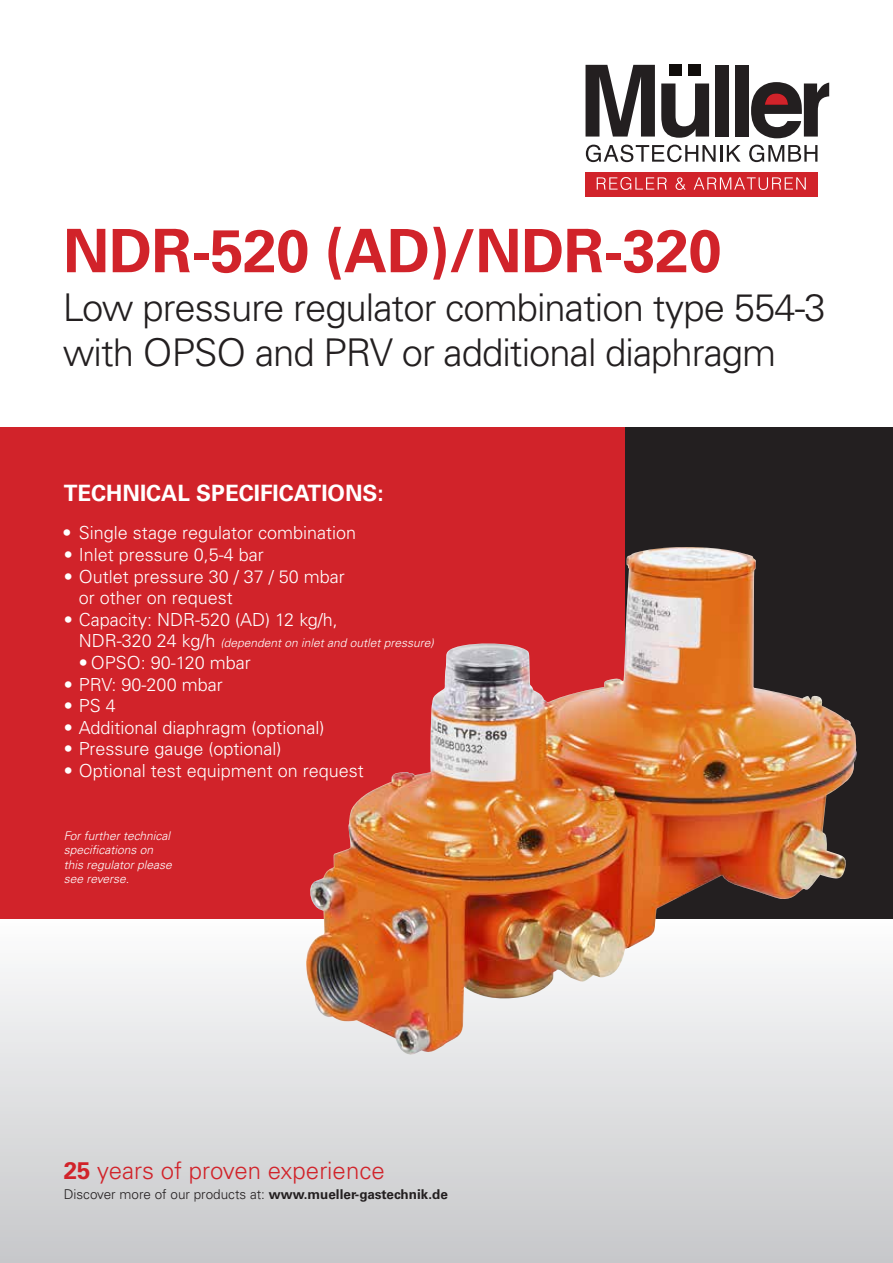
<style>
.page{position:relative;width:893px;height:1263px;background:#fff}
.page>*{position:absolute;margin:0;border:0;box-sizing:border-box;transform-origin:0 0}
.t1{font:700 60px "Univers LT Std";letter-spacing:-.01em;color:#d1232a}
.t2{font:300 38.25px/45px "Univers LT Std";letter-spacing:-.025em;color:#231f20}
.t3{font:300 24px "Univers LT Std";color:#d1232a}
.t4{font:700 22.5px "Univers LT Std";color:#fff}
.t5{font:300 18px/21.6px "Univers LT Std";color:#fff}
.t6{font:300 13.5px "Univers LT Std";color:#231f20}
.t7{font:italic 300 12px/14.4px "Univers LT Std";color:#fff}
.s1{font-weight:700}
.s2{font-style:normal;font-size:18px}
</style>
<div class="page">
<div style="left:0;top:915px;width:893px;height:348px;background:linear-gradient(to bottom,#fdfdfe,#c6c7c9)"></div>
<div style="left:0;top:427px;width:625px;height:491px;background:#d1232a"></div>
<img style="left:625px;top:427px;width:268px;height:491px">
<img style="left:306px;top:547px;width:380px;height:507px">
<svg style="left:585px;top:65px;width:70px;height:72px"></svg>
<div style="left:669px;top:64px;width:13px;height:11px;background:#100d0b"></div>
<div style="left:689px;top:64px;width:12px;height:11px;background:#100d0b"></div>
<svg style="left:661px;top:84px;width:48px;height:54px"></svg>
<div style="left:715px;top:65px;width:14px;height:72px;background:#231f20"></div>
<div style="left:735px;top:65px;width:14px;height:72px;background:#231f20"></div>
<svg style="left:751px;top:82px;width:78px;height:56px"></svg>
<div style="left:585px;top:172px;width:233px;height:24px;background:#d1232a"></div>
<svg style="left:597px;top:177px;width:70px;height:13px"></svg>
<svg style="left:675px;top:177px;width:11px;height:13px"></svg>
<svg style="left:694px;top:177px;width:112px;height:13px"></svg>
<svg style="left:586px;top:145px;width:130px;height:17px"></svg>
<hr style="left:720px;top:145px;width:3px;height:17px;background:#231f20">
<svg style="left:727px;top:145px;width:14px;height:17px"></svg>
<svg style="left:749px;top:145px;width:68px;height:17px"></svg>
<h1 class="t1" style="left:63px;top:216px;width:660px">NDR-520 (AD)/NDR-320</h1>
<h2 class="t2" style="left:63px;top:285px;width:764px">Low pressure regulator combination type 554-3 with OPSO and PRV or additional diaphragm</h2>
<p class="t4" style="left:64px;top:480px;width:322px">TECHNICAL SPECIFICATIONS:</p>
<p class="t5" style="left:64px;top:522px;width:294px"><span class="s1">•</span> Single stage regulator combination</p>
<p class="t5" style="left:64px;top:544px;width:202px">• Inlet pressure 0,5-4 bar</p>
<p class="t5" style="left:79px;top:565px;width:268px;text-indent:-15px">• Outlet pressure 30 / 37 / 50 mbar or other on request</p>
<p class="t5" style="left:64px;top:609px;width:276px">• Capacity: NDR-520 (AD) 12 kg/h,</p>
<p class="t7" style="left:79px;top:636px;width:357px"><span class="s2">NDR-320 24 kg/h</span> (dependent on inlet and outlet pressure)</p>
<p class="t5" style="left:79px;top:652px;width:174px">• OPSO: 90-120 mbar</p>
<p class="t5" style="left:64px;top:673px;width:161px">• PRV: 90-200 mbar</p>
<p class="t5" style="left:64px;top:695px;width:54px">• PS 4</p>
<p class="t5" style="left:64px;top:717px;width:262px">• Additional diaphragm (optional)</p>
<p class="t5" style="left:64px;top:738px;width:219px">• Pressure gauge (optional)</p>
<p class="t5" style="left:64px;top:760px;width:302px">• Optional test equipment on request</p>
<p class="t7" style="left:64px;top:828px;width:110px">For further technical specifications on this regulator please see reverse.</p>
<h3 class="t3" style="left:64px;top:1156px;width:322px"><span class="s1">25</span> years of proven experience</h3>
<p class="t6" style="left:64px;top:1186px;width:386px">Discover more of our products at: <span class="s1">www.mueller-gastechnik.de</span></p>
</div>
